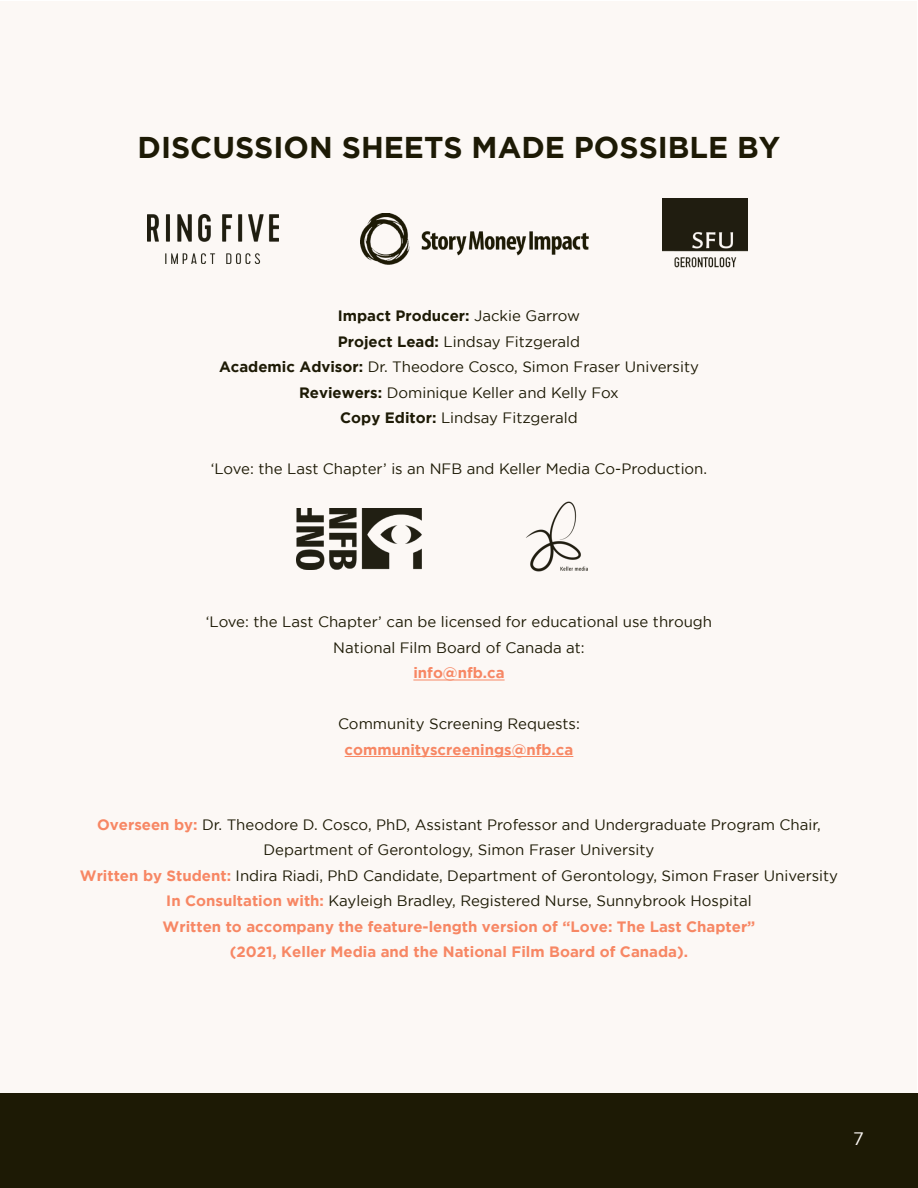
<style>
.page{position:relative;width:918px;height:1188px;background:#fff}
.page>*{position:absolute;margin:0;border:0;box-sizing:border-box;transform-origin:0 0}
.t1{font:700 30px "Gotham";color:#1d1a05}
.t2{font:18px "Gotham";color:#fcf8f5}
.t3{font:15px/25.5px "Gotham";color:#1d1a05;text-align:center}
.t4{font:700 15px "Gotham";color:#f78764}
.s1{font-weight:700}
.s2{font-weight:700;color:#f78764}
</style>
<div class="page">
<div style="left:1px;top:1px;width:916px;height:1187px;background:#fcf8f5"></div>
<div style="left:1px;top:1094px;width:917px;height:94px;background:#1d1a05"></div>
<hr style="left:413px;top:680px;width:92px;height:1px;background:#f78764">
<hr style="left:345px;top:756px;width:228px;height:1px;background:#f78764">
<img style="left:361px;top:213px;width:228px;height:51px">
<img style="left:148px;top:214px;width:130px;height:50px">
<img style="left:662px;top:199px;width:86px;height:69px">
<img style="left:296px;top:509px;width:125px;height:60px">
<img style="left:526px;top:501px;width:62px;height:71px">
<h1 class="t1" style="left:138px;top:130px;width:644px">DISCUSSION SHEETS MADE POSSIBLE BY</h1>
<p class="t3" style="left:219px;top:303px;width:481px"><span class="s1">Impact Producer:</span> Jackie Garrow<br><span class="s1">Project Lead:</span> Lindsay Fitzgerald<br><span class="s1">Academic Advisor:</span> Dr. Theodore Cosco, Simon Fraser University <span class="s1">Reviewers:</span> Dominique Keller and Kelly Fox<br><span class="s1">Copy Editor:</span> Lindsay Fitzgerald</p>
<p class="t3" style="left:211px;top:456px;width:498px">‘Love: the Last Chapter’ is an NFB and Keller Media Co-Production.</p>
<p class="t3" style="left:206px;top:609px;width:508px">‘Love: the Last Chapter’ can be licensed for educational use through<br>National Film Board of Canada at:</p>
<p class="t4" style="left:413px;top:664px;width:93px">info@nfb.ca</p>
<p class="t3" style="left:338px;top:711px;width:243px">Community Screening Requests:</p>
<p class="t4" style="left:345px;top:741px;width:230px">communityscreenings@nfb.ca</p>
<p class="t3" style="left:80px;top:812px;width:760px"><span class="s2">Overseen by:</span> Dr. Theodore D. Cosco, PhD, Assistant Professor and Undergraduate Program Chair, Department of Gerontology, Simon Fraser University<br><span class="s2">Written by Student:</span> Indira Riadi, PhD Candidate, Department of Gerontology, Simon Fraser University <span class="s2">In Consultation with:</span> Kayleigh Bradley, Registered Nurse, Sunnybrook Hospital<br><span class="s2">Written to accompany the feature-length version of “Love: The Last Chapter”<br>(2021, Keller Media and the National Film Board of Canada).</span></p>
<p class="t2" style="left:853px;top:1128px;width:12px">7</p>
</div>
